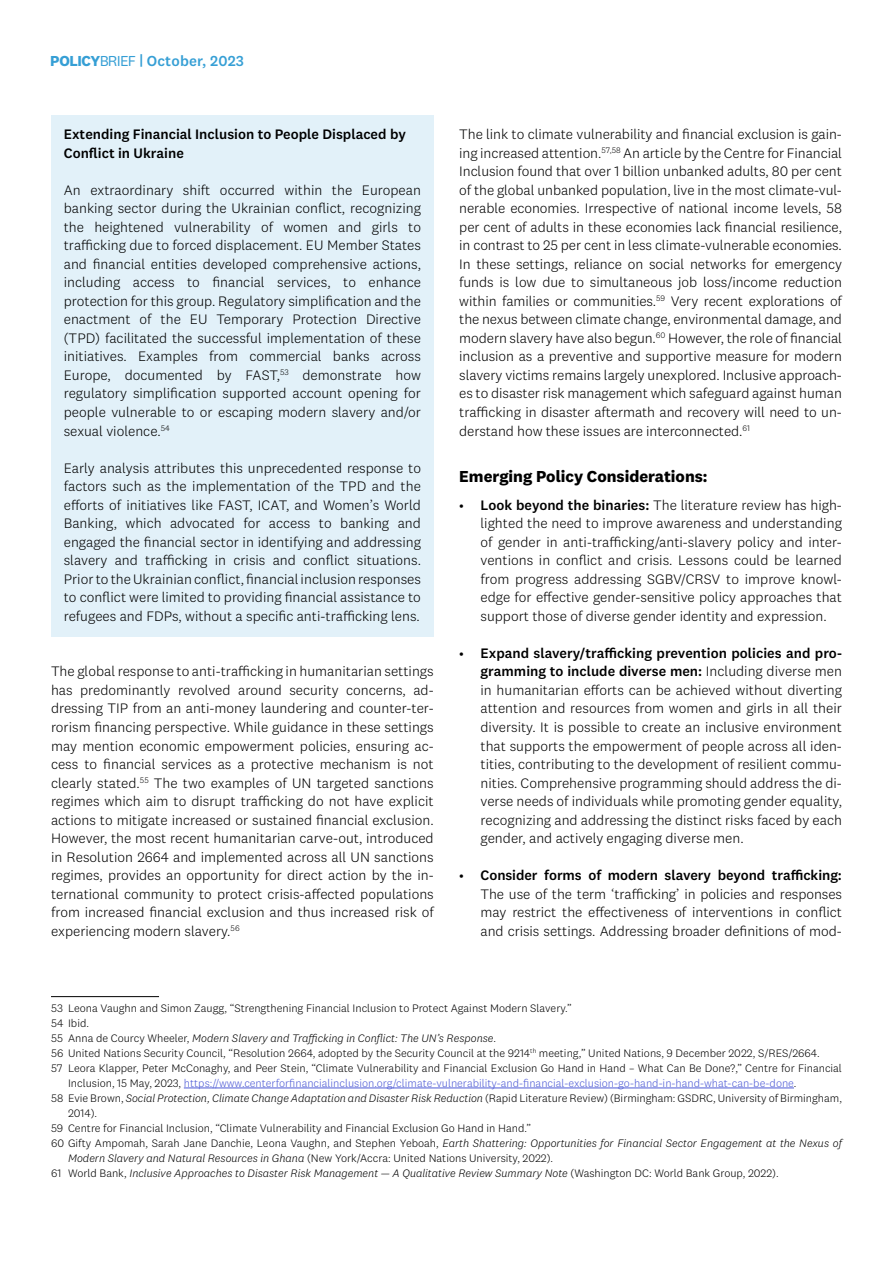
<style>
.page{position:relative;width:893px;height:1263px;background:#fff}
.page>*{position:absolute;margin:0;border:0;box-sizing:border-box;transform-origin:0 0}
.t1{font:700 16.5px "National 2";color:#000}
.t2{font:500 15px "National 2";letter-spacing:.01em;color:#369fd5}
.t3{font:300 14.25px/18.6px "National 2";color:#000;text-align:justify}
.t4{font:500 14.25px/18.5px "National 2";color:#000}
.t5{font:300 11.25px "National 2";color:#000}
.t6{font:italic 300 11.25px "National 2";color:#000}
.t7{font:300 11.25px "National 2";color:#4f5cd6}
.s1{font-weight:700}
.s2{font-weight:400}
.s3{font-weight:500}
.s4{font-style:normal}
.s5{color:#000}
.s6{font-style:italic}
</style>
<div class="page">
<div style="left:51px;top:115px;width:383px;height:522px;background:#e2f1f9"></div>
<hr style="left:51px;top:996px;width:108px;height:1px;background:#000">
<hr style="left:184px;top:1088px;width:610px;height:1px;background:#4f5cd6">
<p class="t2" style="left:50px;top:52px;width:195px"><span class="s1">POLICY</span><span class="s2">BRIEF</span> | October, 2023</p>
<p class="t4" style="left:64px;top:125px;width:344px">Extending Financial Inclusion to People Displaced by<br>Conflict in Ukraine</p>
<p class="t3" style="left:64px;top:180px;width:359px">An extraordinary shift occurred within the European banking sector during the Ukrainian conflict, recognizing the heightened vulnerability of women and girls to trafficking due to forced displacement. EU Member States and financial entities developed comprehensive actions, including access to financial services, to enhance protection for this group. Regulatory simplification and the enactment of the EU Temporary Protection Directive (TPD) facilitated the successful implementation of these initiatives. Examples from commercial banks across Europe, documented by FAST,<sup>53</sup> demonstrate how regulatory simplification supported account opening for people vulnerable to or escaping modern slavery and/or sexual violence.<sup>54</sup></p>
<p class="t3" style="left:64px;top:458px;width:359px">Early analysis attributes this unprecedented response to factors such as the implementation of the TPD and the efforts of initiatives like FAST, ICAT, and Women’s World Banking, which advocated for access to banking and engaged the financial sector in identifying and addressing slavery and trafficking in crisis and conflict situations.<br>Prior to the Ukrainian conflict, financial inclusion responses to conflict were limited to providing financial assistance to refugees and FDPs, without a specific anti-trafficking lens.</p>
<p class="t3" style="left:51px;top:662px;width:384px">The global response to anti-trafficking in humanitarian settings has predominantly revolved around security concerns, ad&shy;dressing TIP from an anti-money laundering and counter-ter&shy;rorism financing perspective. While guidance in these settings may mention economic empowerment policies, ensuring ac&shy;cess to financial services as a protective mechanism is not clearly stated.<sup>55</sup> The two examples of UN targeted sanctions regimes which aim to disrupt trafficking do not have explicit actions to mitigate increased or sustained financial exclusion.<br>However, the most recent humanitarian carve-out, introduced in Resolution 2664 and implemented across all UN sanctions regimes, provides an opportunity for direct action by the in&shy;ternational community to protect crisis-affected populations from increased financial exclusion and thus increased risk of experiencing modern slavery.<sup>56</sup></p>
<p class="t3" style="left:459px;top:125px;width:384px">The link to climate vulnerability and financial exclusion is gain&shy;ing increased attention.<sup>57,58</sup> An article by the Centre for Financial Inclusion found that over 1 billion unbanked adults, 80 per cent of the global unbanked population, live in the most climate-vul&shy;nerable economies. Irrespective of national income levels, 58 per cent of adults in these economies lack financial resilience, in contrast to 25 per cent in less climate-vulnerable economies.<br>In these settings, reliance on social networks for emergency funds is low due to simultaneous job loss/income reduction within families or communities.<sup>59</sup> Very recent explorations of the nexus between climate change, environmental damage, and modern slavery have also begun.<sup>60</sup> However, the role of financial inclusion as a preventive and supportive measure for modern slavery victims remains largely unexplored. Inclusive approach&shy;es to disaster risk management which safeguard against human trafficking in disaster aftermath and recovery will need to un&shy;derstand how these issues are interconnected.<sup>61</sup></p>
<p class="t1" style="left:459px;top:466px;width:250px">Emerging Policy Considerations:</p>
<p class="t3" style="left:480px;top:495px;width:363px;text-indent:-21px">• <span class="s3">Look beyond the binaries:</span> The literature review has high&shy;lighted the need to improve awareness and understanding of gender in anti-trafficking/anti-slavery policy and inter&shy;ventions in conflict and crisis. Lessons could be learned from progress addressing SGBV/CRSV to improve knowl&shy;edge for effective gender-sensitive policy approaches that support those of diverse gender identity and expression.</p>
<p class="t3" style="left:480px;top:644px;width:363px;text-indent:-21px">• <span class="s3">Expand slavery/trafficking prevention policies and pro&shy;gramming to include diverse men:</span> Including diverse men in humanitarian efforts can be achieved without diverting attention and resources from women and girls in all their diversity. It is possible to create an inclusive environment that supports the empowerment of people across all iden&shy;tities, contributing to the development of resilient commu&shy;nities. Comprehensive programming should address the di&shy;verse needs of individuals while promoting gender equality, recognizing and addressing the distinct risks faced by each gender, and actively engaging diverse men.</p>
<p class="t3" style="left:480px;top:866px;width:363px;text-indent:-21px">• <span class="s3">Consider forms of modern slavery beyond trafficking:<br></span>The use of the term ‘trafficking’ in policies and responses may restrict the effectiveness of interventions in conflict and crisis settings. Addressing broader definitions of mod-</p>
<p class="t5" style="left:51px;top:1001px;width:522px">53 Leona Vaughn and Simon Zaugg, “Strengthening Financial Inclusion to Protect Against Modern Slavery.”</p>
<p class="t5" style="left:51px;top:1016px;width:40px">54 Ibid.</p>
<p class="t6" style="left:51px;top:1031px;width:447px"><span class="s4">55 Anna de Courcy Wheeler,</span> Modern Slavery and Trafficking in Conflict: The UN’s Response<span class="s4">.</span></p>
<p class="t5" style="left:51px;top:1046px;width:770px">56 United Nations Security Council, “Resolution 2664, adopted by the Security Council at the 9214<sup>th</sup> meeting,” United Nations, 9 December 2022, S/RES/2664.</p>
<p class="t5" style="left:51px;top:1061px;width:792px">57 Leora Klapper, Peter McConaghy, and Peer Stein, “Climate Vulnerability and Financial Exclusion Go Hand in Hand – What Can Be Done?,” Centre for Financial</p>
<p class="t7" style="left:68px;top:1076px;width:730px"><span class="s5">Inclusion, 15 May, 2023,</span> https://www.centerforfinancialinclusion.org/climate-vulnerability-and-financial-exclusion-go-hand-in-hand-what-can-be-done<span class="s5">.</span></p>
<p class="t5" style="left:51px;top:1091px;width:792px">58 Evie Brown, <span class="s6">Social Protection, Climate Change Adaptation and Disaster Risk Reduction</span> (Rapid Literature Review) (Birmingham: GSDRC, University of Birmingham,</p>
<p class="t5" style="left:68px;top:1106px;width:31px">2014).</p>
<p class="t5" style="left:51px;top:1121px;width:482px">59 Centre for Financial Inclusion, “Climate Vulnerability and Financial Exclusion Go Hand in Hand.”</p>
<p class="t6" style="left:51px;top:1136px;width:792px"><span class="s4">60 Gifty Ampomah, Sarah Jane Danchie, Leona Vaughn, and Stephen Yeboah,</span> Earth Shattering: Opportunities for Financial Sector Engagement at the Nexus of</p>
<p class="t5" style="left:68px;top:1151px;width:487px"><span class="s6">Modern Slavery and Natural Resources in Ghana</span> (New York/Accra: United Nations University, 2022).</p>
<p class="t6" style="left:51px;top:1166px;width:729px"><span class="s4">61 World Bank,</span> Inclusive Approaches to Disaster Risk Management — A Qualitative Review Summary Note <span class="s4">(Washington DC: World Bank Group, 2022).</span></p>
</div>
